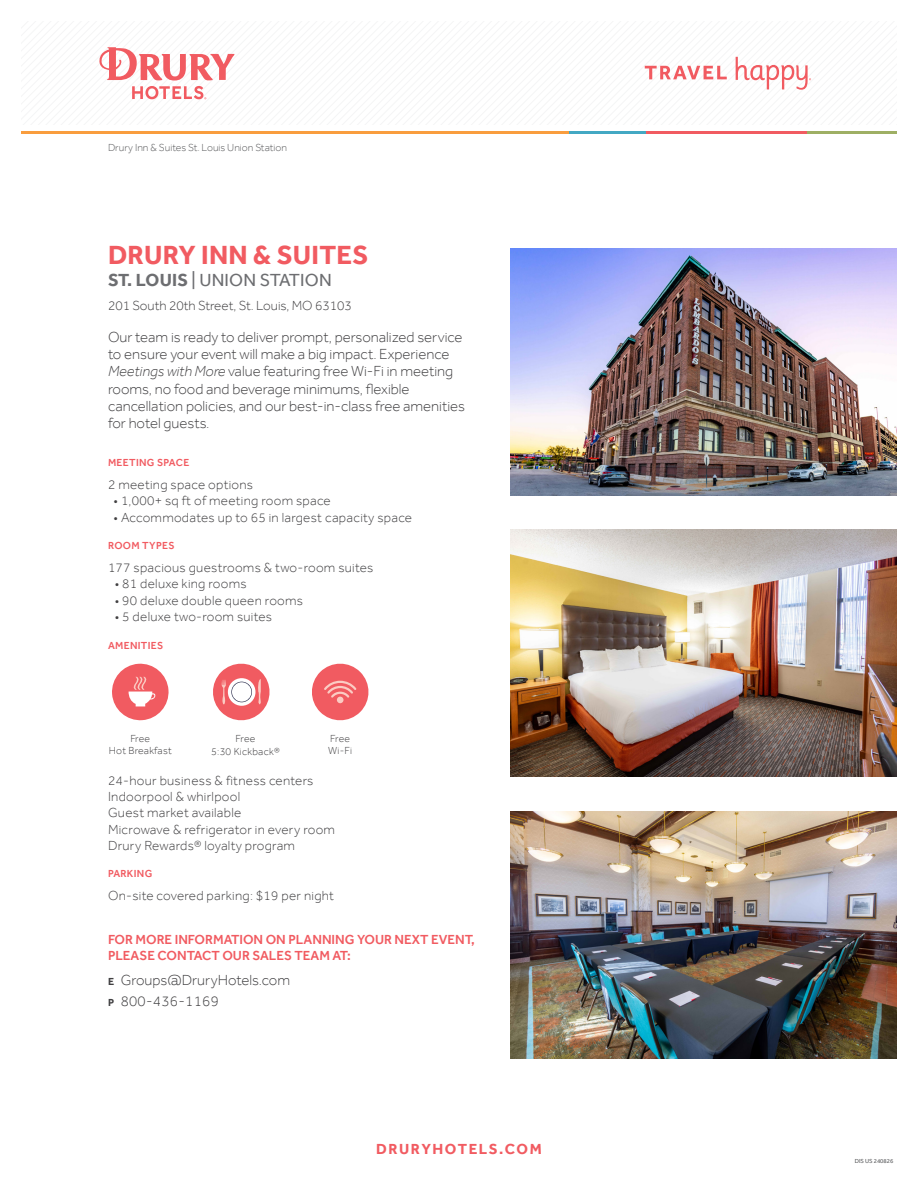
<style>
.page{position:relative;width:918px;height:1188px;background:#fff}
.page>*{position:absolute;margin:0;border:0;box-sizing:border-box;transform-origin:0 0}
.t1{font:700 27px "Effra";letter-spacing:.01em;color:#f15b61}
.t2{font:18px "Effra";letter-spacing:.01em;color:#6d6e71}
.t3{font:300 15px/17.2px "Effra";color:#414042}
.t4{font:700 15px "Effra";letter-spacing:.1em;color:#f15b61}
.t5{font:300 13.5px/16.2px "Effra";letter-spacing:.02em;color:#414042}
.t6{font:500 13.5px/16.2px "Effra";color:#f15b61}
.t7{font:300 13.5px "Effra";color:#414042}
.t8{font:300 10.5px/12.6px "Effra";letter-spacing:.02em;color:#414042;text-align:center}
.t9{font:500 10.5px "Effra";letter-spacing:.03em;color:#f15b61}
.t10{font:300 10.5px "Effra";color:#58595b}
.t11{font:6px "Effra";color:#58595b}
.s1{font-weight:700}
.s2{font-style:italic}
.s3{font-weight:700;font-size:10.5px}
</style>
<div class="page">
<hr style="left:22px;top:132px;width:547px;height:2px;background:#f99d3e">
<hr style="left:569px;top:132px;width:77px;height:2px;background:#43a8c3">
<hr style="left:646px;top:132px;width:161px;height:2px;background:#f15b61">
<hr style="left:807px;top:132px;width:89px;height:2px;background:#9eaf64">
<svg style="left:99px;top:47px;width:135px;height:52px"></svg>
<svg style="left:644px;top:56px;width:167px;height:34px"></svg>
<img style="left:511px;top:248px;width:385px;height:247px">
<img style="left:511px;top:530px;width:385px;height:247px">
<img style="left:511px;top:811px;width:385px;height:248px">
<svg style="left:112px;top:663px;width:57px;height:58px"></svg>
<svg style="left:213px;top:663px;width:57px;height:58px"></svg>
<svg style="left:312px;top:663px;width:57px;height:58px"></svg>
<div style="left:337px;top:697px;width:7px;height:6px;background:#fbcbc3;border-radius:50%"></div>
<p class="t10" style="left:108px;top:142px;width:181px">Drury Inn &amp; Suites St. Louis Union Station</p>
<h1 class="t1" style="left:108px;top:239px;width:262px">DRURY INN &amp; SUITES</h1>
<h2 class="t2" style="left:108px;top:270px;width:225px"><span class="s1">ST. LOUIS</span> | UNION STATION</h2>
<p class="t7" style="left:108px;top:298px;width:245px">201 South 20th Street, St. Louis, MO 63103</p>
<p class="t3" style="left:108px;top:328px;width:359px">Our team is ready to deliver prompt, personalized service to ensure your event will make a big impact. Experience <span class="s2">Meetings with More</span> value featuring free Wi-Fi in meeting rooms, no food and beverage minimums, flexible cancellation policies, and our best-in-class free amenities for hotel guests.</p>
<p class="t9" style="left:108px;top:456px;width:83px">MEETING SPACE</p>
<p class="t5" style="left:108px;top:476px;width:147px">2 meeting space options</p>
<p class="t5" style="left:113px;top:493px;width:219px">• 1,000+ sq ft of meeting room space</p>
<p class="t5" style="left:113px;top:509px;width:300px">• Accommodates up to 65 in largest capacity space</p>
<p class="t9" style="left:108px;top:540px;width:68px">ROOM TYPES</p>
<p class="t5" style="left:108px;top:560px;width:267px">177 spacious guestrooms &amp; two-room suites</p>
<p class="t5" style="left:115px;top:576px;width:133px">• 81 deluxe king rooms</p>
<p class="t5" style="left:115px;top:592px;width:190px">• 90 deluxe double queen rooms</p>
<p class="t5" style="left:115px;top:608px;width:159px">• 5 deluxe two-room suites</p>
<p class="t9" style="left:108px;top:639px;width:57px">AMENITIES</p>
<p class="t8" style="left:109px;top:732px;width:65px">Free<br>Hot Breakfast</p>
<p class="t8" style="left:211px;top:732px;width:70px">Free<br>5:30 Kickback®</p>
<p class="t8" style="left:328px;top:732px;width:25px;text-align:left">Free<br>Wi-Fi</p>
<p class="t5" style="left:108px;top:772px;width:229px">24-hour business &amp; fitness centers<br>Indoorpool &amp; whirlpool<br>Guest market available<br>Microwave &amp; refrigerator in every room<br>Drury Rewards® loyalty program</p>
<p class="t9" style="left:108px;top:868px;width:46px">PARKING</p>
<p class="t5" style="left:108px;top:888px;width:228px">On-site covered parking: $19 per night</p>
<p class="t6" style="left:108px;top:931px;width:368px">FOR MORE INFORMATION ON PLANNING YOUR NEXT EVENT,<br>PLEASE CONTACT OUR SALES TEAM AT:</p>
<p class="t3" style="left:108px;top:970px;width:184px;line-height:21px"><span class="s3">E</span> Groups@DruryHotels.com<br><span class="s3">P</span> 800-436-1169</p>
<p class="t4" style="left:376px;top:1140px;width:167px">DRURYHOTELS.COM</p>
<p class="t11" style="left:855px;top:1157px;width:40px">DIS US 240826</p>
</div>
